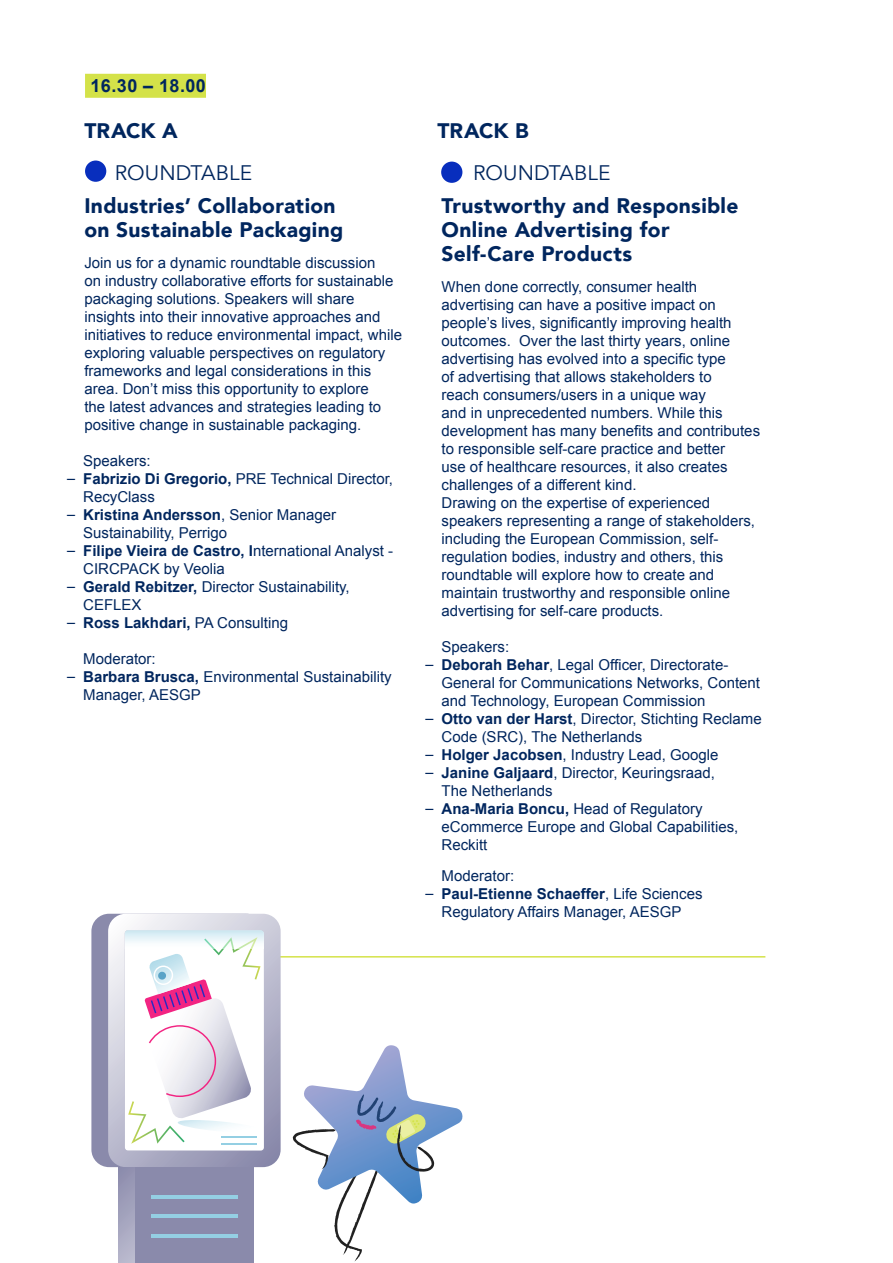
<style>
.page{position:relative;width:893px;height:1263px;background:#fff}
.page>*{position:absolute;margin:0;border:0;box-sizing:border-box;transform-origin:0 0}
.t1{font:900 21px/24px "Avenir";letter-spacing:.015em;color:#00265e}
.t2{font:21px "Avenir";letter-spacing:.005em;color:#00265e}
.t3{font:700 18px "Arial";letter-spacing:.025em;color:#00265e}
.t4{font:15px/18px "Arial";color:#00265e}
.t5{font:700 15px "Arial";color:#00265e}
.s1{font-family:"Avenir";font-weight:500}
.s2{font-weight:700}
.s3{font-weight:400}
</style>
<div class="page">
<div style="left:85px;top:74px;width:121px;height:24px;background:#d4e249"></div>
<div style="left:441px;top:162px;width:21px;height:21px;background:#082ebd;border-radius:50%"></div>
<div style="left:85px;top:161px;width:21px;height:21px;background:#082ebd;border-radius:50%"></div>
<svg style="left:293px;top:1045px;width:170px;height:216px"></svg>
<hr style="left:106px;top:956px;width:659px;height:1px;background:#d4e249">
<div style="left:91px;top:914px;width:173px;height:253px;background:#8a8aab;border-radius:18px"></div>
<div style="left:118px;top:1167px;width:119px;height:96px;background:linear-gradient(to bottom,#8e8dae,#bbbace)"></div>
<div style="left:135px;top:1167px;width:119px;height:96px;background:#8a8aab"></div>
<hr style="left:151px;top:1195px;width:87px;height:4px;background:#94cfe3">
<hr style="left:151px;top:1214px;width:87px;height:4px;background:#94cfe3">
<hr style="left:151px;top:1234px;width:87px;height:4px;background:#94cfe3">
<svg style="left:108px;top:914px;width:173px;height:253px;background:#e0dde7"></svg>
<img style="left:204px;top:937px;width:54px;height:12px">
<hr style="left:222px;top:1143px;width:35px;height:2px;background:#94cfe3">
<hr style="left:222px;top:1136px;width:35px;height:2px;background:#94cfe3">
<p class="t3" style="left:90px;top:74px;width:117px">16.30 – 18.00</p>
<h1 class="t1" style="left:84px;top:118px;width:95px">TRACK A</h1>
<h1 class="t1" style="left:437px;top:118px;width:93px">TRACK B</h1>
<h1 class="t2" style="left:115px;top:161px;width:139px">ROUNDTABLE</h1>
<h1 class="t1" style="left:84px;top:193px;width:260px">Industries’ Collaboration on Sustainable Packaging</h1>
<p class="t4" style="left:84px;top:254px;width:319px">Join us for a dynamic roundtable discussion<br>on industry collaborative efforts for sustainable packaging solutions. Speakers will share insights into their innovative approaches and initiatives to reduce environmental impact, while exploring valuable perspectives on regulatory frameworks and legal considerations in this area. Don’t miss this opportunity to explore<br>the latest advances and strategies leading to positive change in sustainable packaging.</p>
<h1 class="t2" style="left:473px;top:161px;width:139px">ROUNDTABLE</h1>
<h1 class="t1" style="left:442px;top:193px;width:298px">Trustworthy and Responsible<br>Online Advertising for<br>Self-Care Products</h1>
<p class="t4" style="left:442px;top:278px;width:320px">When done correctly, consumer health advertising can have a positive impact on people’s lives, significantly improving health outcomes. Over the last thirty years, online advertising has evolved into a specific type<br>of advertising that allows stakeholders to<br>reach consumers/users in a unique way<br>and in unprecedented numbers. While this development has many benefits and contributes to responsible self-care practice and better<br>use of healthcare resources, it also creates challenges of a different kind.<br>Drawing on the expertise of experienced speakers representing a range of stakeholders, including the European Commission, self&shy;regulation bodies, industry and others, this roundtable will explore how to create and maintain trustworthy and responsible online advertising for self-care products.</p>
<p class="t4" style="left:442px;top:638px;width:69px">Speakers:</p>
<p class="t4" style="left:425px;top:656px;width:305px"><span class="s1">−</span> <span class="s2">Deborah Behar</span>, Legal Officer, Directorate-</p>
<p class="t4" style="left:442px;top:674px;width:320px">General for Communications Networks, Content</p>
<p class="t4" style="left:442px;top:692px;width:265px">and Technology, European Commission</p>
<p class="t4" style="left:425px;top:710px;width:339px"><span class="s1">−</span> <span class="s2">Otto van der Harst</span>, Director, Stichting Reclame</p>
<p class="t4" style="left:442px;top:728px;width:202px">Code (SRC), The Netherlands</p>
<p class="t4" style="left:425px;top:746px;width:295px"><span class="s1">−</span> <span class="s2">Holger Jacobsen</span>, Industry Lead, Google</p>
<p class="t4" style="left:425px;top:764px;width:292px"><span class="s1">−</span> <span class="s2">Janine Galjaard</span>, Director, Keuringsraad,</p>
<p class="t4" style="left:442px;top:782px;width:112px">The Netherlands</p>
<p class="t4" style="left:425px;top:800px;width:279px"><span class="s1">−</span> <span class="s2">Ana-Maria Boncu,</span> Head of Regulatory</p>
<p class="t4" style="left:442px;top:818px;width:298px">eCommerce Europe and Global Capabilities,</p>
<p class="t4" style="left:442px;top:836px;width:47px">Reckitt</p>
<p class="t4" style="left:442px;top:866px;width:74px">Moderator:</p>
<p class="t5" style="left:425px;top:884px;width:279px"><span class="s1">−</span> Paul-Etienne Schaeffer<span class="s3">, Life Sciences</span></p>
<p class="t4" style="left:442px;top:903px;width:241px">Regulatory Affairs Manager, AESGP</p>
<p class="t4" style="left:83px;top:452px;width:69px">Speakers:</p>
<p class="t4" style="left:66px;top:470px;width:328px"><span class="s1">−</span> <span class="s2">Fabrizio Di Gregorio,</span> PRE Technical Director,</p>
<p class="t4" style="left:83px;top:488px;width:73px">RecyClass</p>
<p class="t5" style="left:66px;top:505px;width:271px"><span class="s1">−</span> Kristina Andersson<span class="s3">, Senior Manager</span></p>
<p class="t4" style="left:83px;top:524px;width:145px">Sustainability, Perrigo</p>
<p class="t5" style="left:66px;top:541px;width:328px"><span class="s1">−</span> Filipe Vieira de Castro, I<span class="s3">nternational Analyst -</span></p>
<p class="t4" style="left:83px;top:560px;width:143px">CIRCPACK by Veolia</p>
<p class="t4" style="left:66px;top:578px;width:285px"><span class="s1">−</span> <span class="s2">Gerald Rebitzer,</span> Director Sustainability,</p>
<p class="t4" style="left:83px;top:596px;width:60px">CEFLEX</p>
<p class="t5" style="left:66px;top:613px;width:223px"><span class="s1">−</span> Ross Lakhdari, <span class="s3">PA Consulting</span></p>
<p class="t4" style="left:83px;top:650px;width:74px">Moderator:</p>
<p class="t4" style="left:66px;top:668px;width:327px"><span class="s1">−</span> <span class="s2">Barbara Brusca,</span> Environmental Sustainability</p>
<p class="t4" style="left:83px;top:686px;width:119px">Manager, AESGP</p>
</div>
